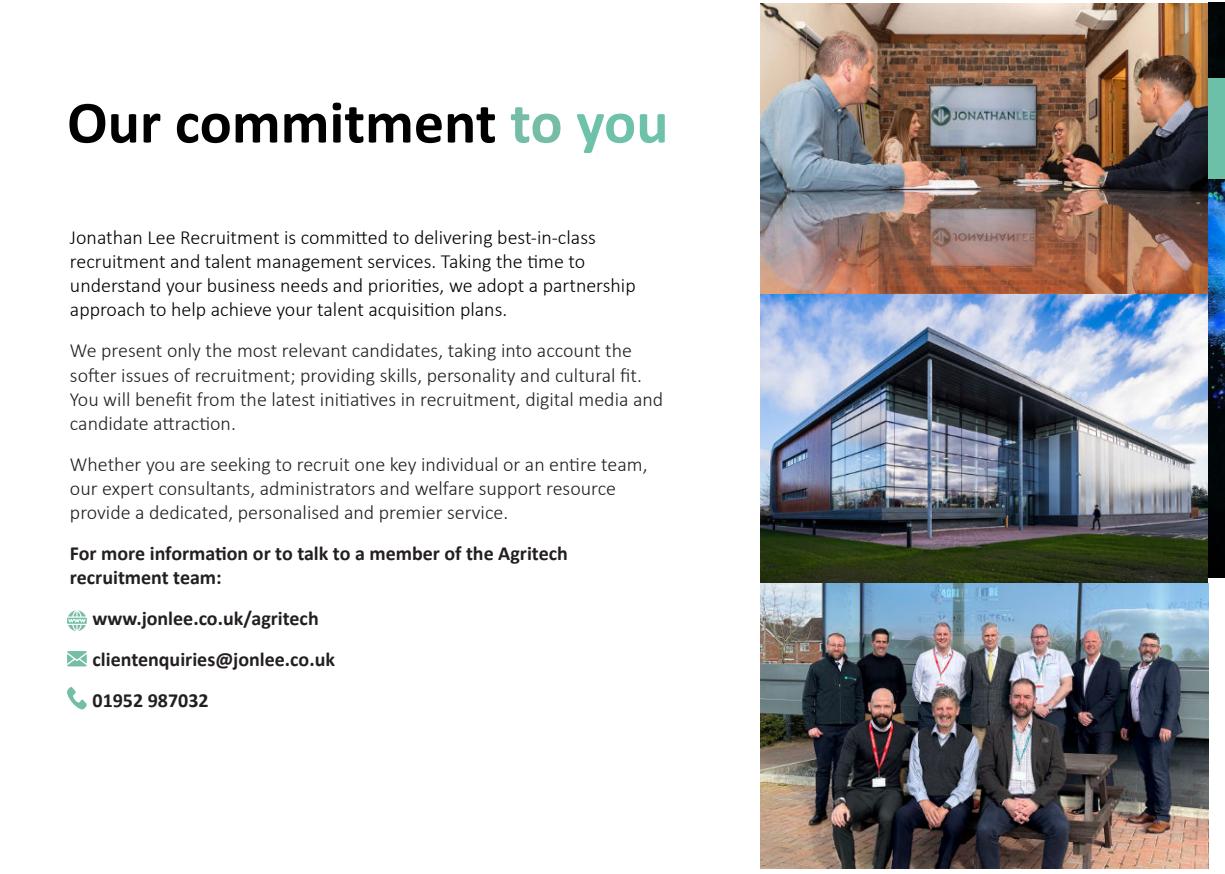
<style>
.page{position:relative;width:1225px;height:874px;background:#fff}
.page>*{position:absolute;margin:0;border:0;box-sizing:border-box;transform-origin:0 0}
.t1{font:700 60px "Calibri";color:#000}
.t2{font:300 20px/24px "Calibri";color:#231f20}
.t3{font:300 20px/24px "Calibri";color:#000001}
.t4{font:700 20px/41px "Calibri";color:#231f20}
.s1{color:#75bda7}
.s2{color:#6dc2a9}
</style>
<div class="page">
<img style="left:761px;top:293px;width:447px;height:290px">
<img style="left:760px;top:3px;width:448px;height:290px">
<img style="left:761px;top:583px;width:447px;height:284px">
<svg style="left:67px;top:687px;width:20px;height:23px"></svg>
<svg style="left:67px;top:651px;width:20px;height:15px"></svg>
<svg style="left:67px;top:610px;width:20px;height:20px"></svg>
<img style="left:1208px;top:3px;width:17px;height:574px">
<div style="left:1208px;top:78px;width:17px;height:100px;background:#6dc0a8"></div>
<h1 class="t1" style="left:67px;top:102px;width:603px">Our commitment <span class="s1">to</span> <span class="s2">you</span></h1>
<p class="t3" style="left:70px;top:225px;width:567px">Jonathan Lee Recruitment is committed to delivering best-in-class recruitment and talent management services. Taking the time to understand your business needs and priorities, we adopt a partnership approach to help achieve your talent acquisition plans.</p>
<p class="t2" style="left:70px;top:338px;width:595px">We present only the most relevant candidates, taking into account the softer issues of recruitment; providing skills, personality and cultural fit.<br>You will benefit from the latest initiatives in recruitment, digital media and candidate attraction.</p>
<p class="t2" style="left:70px;top:451px;width:579px">Whether you are seeking to recruit one key individual or an entire team, our expert consultants, administrators and welfare support resource provide a dedicated, personalised and premier service.</p>
<p class="t4" style="left:70px;top:540px;width:499px;line-height:24px">For more information or to talk to a member of the Agritech recruitment team:</p>
<p class="t4" style="left:93px;top:597px;width:244px">www.jonlee.co.uk/agritech clientenquiries@jonlee.co.uk<br>01952 987032</p>
</div>
